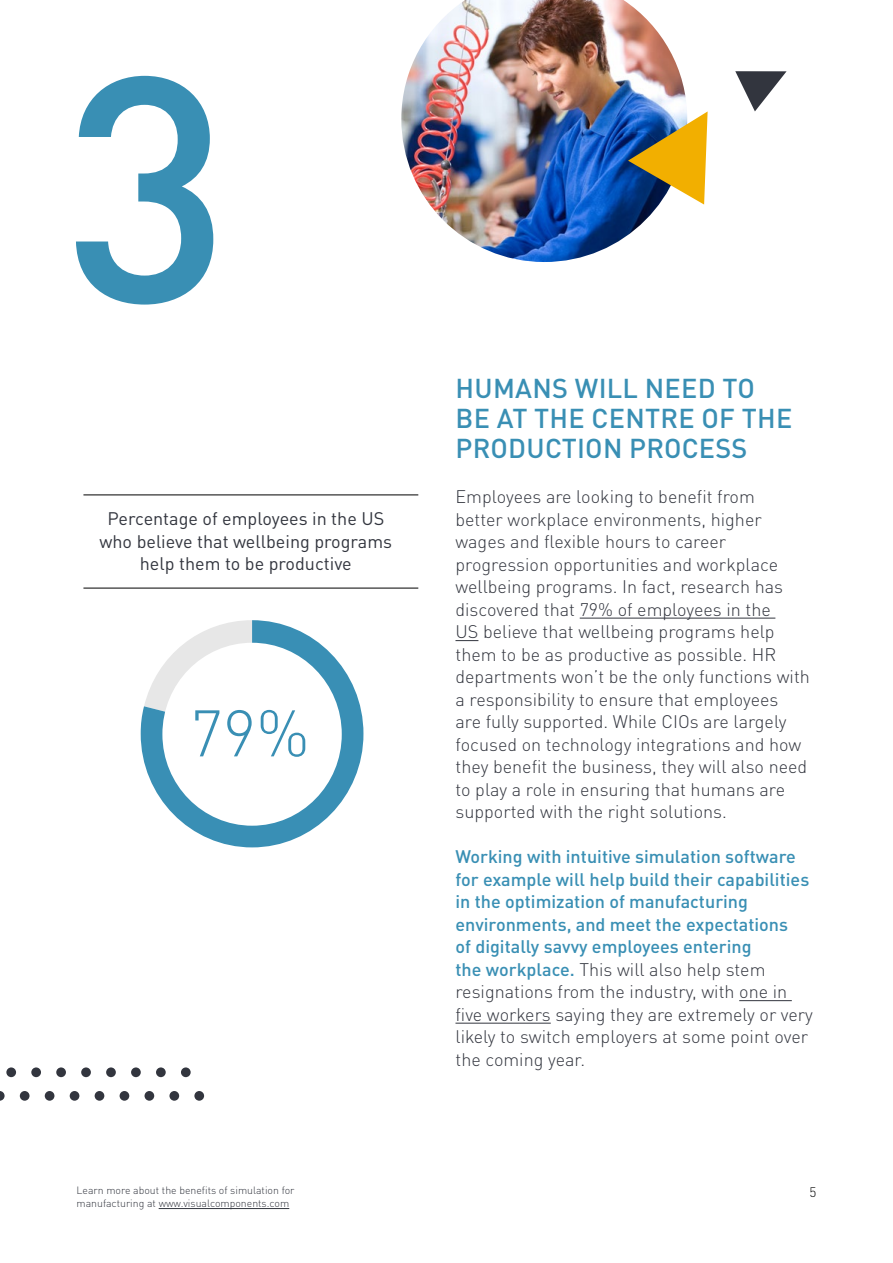
<style>
.page{position:relative;width:893px;height:1263px;background:#fff}
.page>*{position:absolute;margin:0;border:0;box-sizing:border-box;transform-origin:0 0}
.t1{font:500 315px "DINOT";color:#398fb4}
.t2{font:300 64.65px "DINOT";color:#398fb4}
.t3{font:500 27px/30px "DINOT";letter-spacing:.01em;color:#398fb4}
.t4{font:300 18px/22.5px "DINOT";color:#32353e}
.t5{font:500 18px/22.5px "DINOT";color:#398fb4}
.t6{font:18px/22.5px "DINOT";color:#32353e;text-align:center}
.t7{font:300 13.5px "DINOT";color:#000}
.t8{font:300 10.5px/12.6px "DINOT";color:#32353e}
.s1{font-weight:300;color:#32353e}
</style>
<div class="page">
<hr style="left:159px;top:1208px;width:130px;height:1px;background:#32353e">
<hr style="left:580px;top:618px;width:195px;height:1px;background:#32353e">
<svg style="left:455px;top:640px;width:23px;height:1px"></svg>
<hr style="left:739px;top:1000px;width:53px;height:1px;background:#32353e">
<hr style="left:455px;top:1023px;width:96px;height:1px;background:#32353e">
<div style="left:181px;top:1067px;width:10px;height:10px;background:#32353e;border-radius:50%"></div>
<div style="left:31px;top:1067px;width:10px;height:10px;background:#32353e;border-radius:50%"></div>
<div style="left:156px;top:1067px;width:10px;height:10px;background:#32353e;border-radius:50%"></div>
<div style="left:6px;top:1067px;width:10px;height:10px;background:#32353e;border-radius:50%"></div>
<div style="left:131px;top:1067px;width:10px;height:10px;background:#32353e;border-radius:50%"></div>
<div style="left:106px;top:1067px;width:10px;height:10px;background:#32353e;border-radius:50%"></div>
<div style="left:81px;top:1067px;width:10px;height:10px;background:#32353e;border-radius:50%"></div>
<div style="left:56px;top:1067px;width:10px;height:10px;background:#32353e;border-radius:50%"></div>
<div style="left:194px;top:1091px;width:10px;height:10px;background:#32353e;border-radius:50%"></div>
<div style="left:45px;top:1091px;width:9px;height:10px;background:#32353e;border-radius:50%"></div>
<div style="left:169px;top:1091px;width:10px;height:10px;background:#32353e;border-radius:50%"></div>
<div style="left:20px;top:1091px;width:10px;height:10px;background:#32353e;border-radius:50%"></div>
<div style="left:145px;top:1091px;width:9px;height:10px;background:#32353e;border-radius:50%"></div>
<svg style="left:0;top:1091px;width:5px;height:10px"></svg>
<div style="left:120px;top:1091px;width:9px;height:10px;background:#32353e;border-radius:50%"></div>
<div style="left:95px;top:1091px;width:9px;height:10px;background:#32353e;border-radius:50%"></div>
<div style="left:70px;top:1091px;width:9px;height:10px;background:#32353e;border-radius:50%"></div>
<svg style="left:141px;top:620px;width:222px;height:227px"></svg>
<div style="left:162px;top:643px;width:180px;height:183px;background:#fff;border-radius:50%"></div>
<hr style="left:83px;top:588px;width:335px;height:1px;background:#000">
<hr style="left:83px;top:494px;width:335px;height:1px;background:#000">
<img style="left:401px;top:0;width:286px;height:262px">
<svg style="left:735px;top:71px;width:52px;height:40px"></svg>
<svg style="left:628px;top:111px;width:80px;height:94px;background:#9b8f59"></svg>
<h1 class="t1" style="left:63px;top:-13px;width:169px">3</h1>
<p class="t6" style="left:100px;top:507px;width:294px">Percentage of employees in the US who believe that wellbeing programs help them to be productive</p>
<h2 class="t2" style="left:190px;top:693px;width:122px">79%</h2>
<h3 class="t3" style="left:456px;top:373px;width:338px">HUMANS WILL NEED TO<br>BE AT THE CENTRE OF THE<br>PRODUCTION PROCESS</h3>
<p class="t4" style="left:455px;top:485px;width:356px">Employees are looking to benefit from<br>better workplace environments, higher wages and flexible hours to career progression opportunities and workplace wellbeing programs. In fact, research has discovered that 79% of employees in the<br>US believe that wellbeing programs help them to be as productive as possible. HR departments won’t be the only functions with a responsibility to ensure that employees<br>are fully supported. While CIOs are largely focused on technology integrations and how they benefit the business, they will also need to play a role in ensuring that humans are supported with the right solutions.</p>
<p class="t5" style="left:455px;top:845px;width:359px">Working with intuitive simulation software for example will help build their capabilities in the optimization of manufacturing environments, and meet the expectations<br>of digitally savvy employees entering<br>the workplace. <span class="s1">This will also help stem resignations from the industry, with one in five workers saying they are extremely or very likely to switch employers at some point over the coming year.</span></p>
<p class="t8" style="left:77px;top:1184px;width:220px">Learn more about the benefits of simulation for manufacturing at www.visualcomponents.com</p>
<p class="t7" style="left:809px;top:1183px;width:8px">5</p>
</div>
